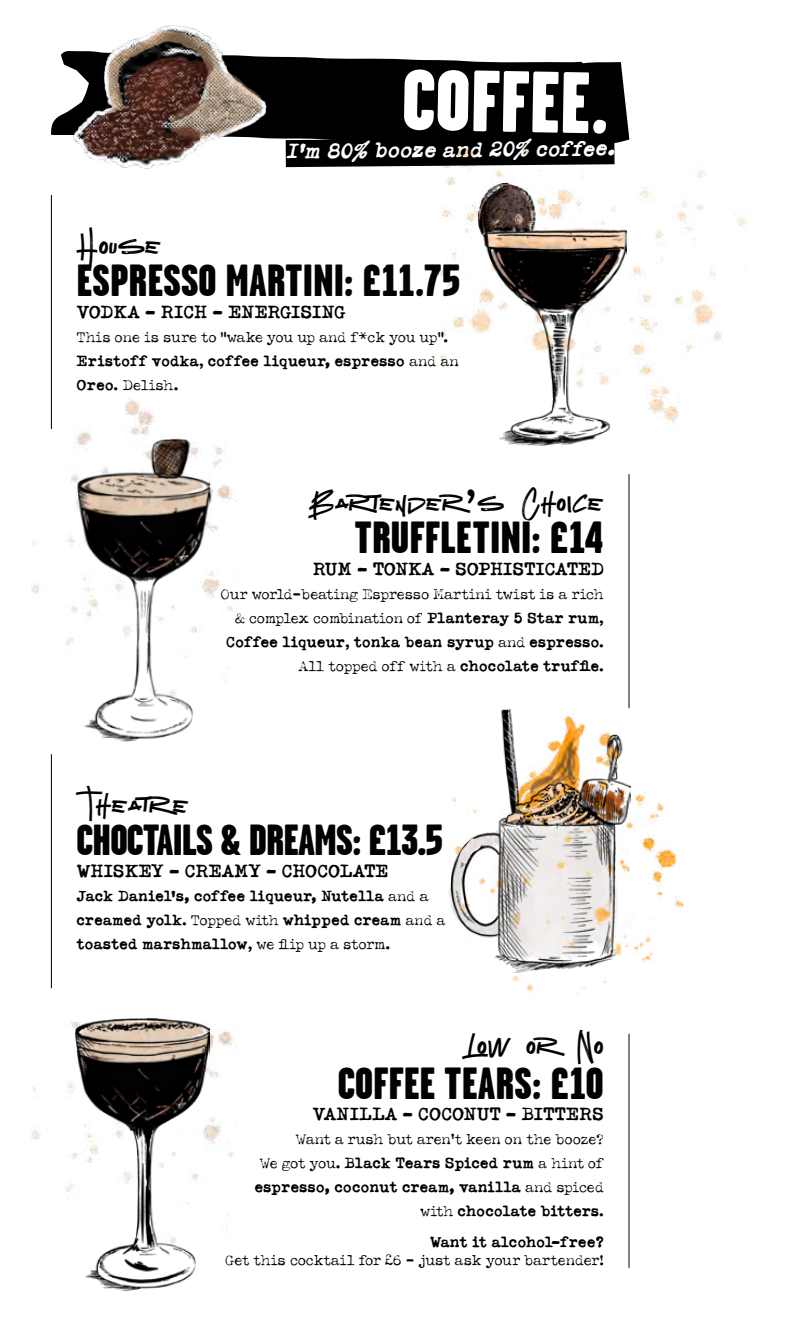
<style>
.page{position:relative;width:808px;height:1319px;background:#fff}
.page>*{position:absolute;margin:0;border:0;box-sizing:border-box;transform-origin:0 0}
.t1{font:900 86.7px "Garage Gothic";color:#fff}
.t2{font:900 45px "Garage Gothic";color:#010202}
.t3{font:900 43.5px "Garage Gothic";letter-spacing:-.02em;color:#010202}
.t4{font:33px "Network Free Version";letter-spacing:.02em;color:#000}
.t5{font:italic 700 21px "Typeka";color:#fff}
.t6{font:700 18px "Typeka";letter-spacing:-.02em;color:#010202}
.t7{font:700 15px/24px "Typeka";color:#000}
.t8{font:15px/24px "Typeka";color:#000;text-align:right}
.t9{font:15px/24px "Typeka";color:#010202}
.s1{font-weight:700}
.s2{font-family:"American Typewriter";font-weight:700}
.s3{color:#000}
.s4{font-weight:400}
.s5{font-weight:400;color:#010202}
</style>
<div class="page">
<hr style="left:629px;top:474px;width:1px;height:234px;background:#000">
<hr style="left:51px;top:754px;width:1px;height:234px;background:#000">
<hr style="left:51px;top:195px;width:1px;height:234px;background:#000">
<hr style="left:629px;top:1033px;width:1px;height:234px;background:#000">
<img style="left:117px;top:56px;width:512px;height:113px">
<img style="left:449px;top:611px;width:240px;height:385px">
<img style="left:51px;top:25px;width:223px;height:139px">
<img style="left:440px;top:136px;width:307px;height:310px">
<img style="left:31px;top:358px;width:206px;height:412px">
<img style="left:31px;top:1022px;width:206px;height:269px">
<h1 class="t1" style="left:403px;top:52px;width:208px;rotate:1deg">COFFEE.</h1>
<h3 class="t5" style="left:285px;top:139px;width:330px;rotate:-1deg">I’m 80% booze and 20% coffee.</h3>
<h3 class="t4" style="left:77px;top:224px;width:86px">House</h3>
<h2 class="t2" style="left:77px;top:255px;width:385px">ESPRESSO MARTINI: £11.75</h2>
<p class="t6" style="left:77px;top:300px;width:271px">VODKA - RICH - ENERGISING</p>
<p class="t9" style="left:77px;top:325px;width:384px">This one is sure to “wake you up and f*ck you up”.<br><span class="s1">Eristoff vodka</span>, <span class="s1">coffee liqueur, espresso</span> and an<br><span class="s1">Oreo</span>. Delish.</p>
<h3 class="t4" style="left:308px;top:481px;width:297px">Bartender<span class="s2">’</span>s Choice</h3>
<h2 class="t2" style="left:354px;top:512px;width:251px">TRUFFLETINI<span class="s3">: £14</span></h2>
<p class="t6" style="left:313px;top:556px;width:293px">RUM - TONKA - SOPHISTICATED</p>
<p class="t8" style="left:221px;top:582px;width:385px">Our world-beating Espresso Martini twist is a rich &amp; complex combination of <span class="s1">Planteray 5 Star rum</span>, <span class="s1">Coffee liqueur</span>, <span class="s1">tonka bean syrup</span> and <span class="s1">espresso</span>.<br>All topped off with a <span class="s1">chocolate truffle</span>.</p>
<h3 class="t4" style="left:77px;top:783px;width:114px">Theatre</h3>
<h3 class="t3" style="left:77px;top:816px;width:368px">CHOCTAILS &amp; DREAMS: £13.5</h3>
<p class="t6" style="left:77px;top:859px;width:313px">WHISKEY - CREAMY - CHOCOLATE</p>
<p class="t7" style="left:77px;top:883px;width:371px">Jack Daniel’s, coffee liqueur, Nutella <span class="s4">and a </span>creamed yolk<span class="s4">. Topped with</span> whipped cream <span class="s4">and a </span>toasted marshmallow<span class="s4">, we flip up a storm.</span></p>
<h3 class="t4" style="left:462px;top:1023px;width:143px">Low or No</h3>
<h2 class="t2" style="left:338px;top:1057px;width:268px">COFFEE TEARS: £10</h2>
<p class="t6" style="left:313px;top:1102px;width:293px">VANILLA - COCONUT - BITTERS</p>
<p class="t7" style="left:255px;top:1126px;width:351px;text-align:right"><span class="s4">Want a rush but aren’t keen on the booze?<br></span><span class="s5">We got you.</span> Black Tears Spiced rum <span class="s5">a hint of </span>espresso, coconut cream, vanilla <span class="s5">and spiced with</span> chocolate bitters<span class="s5">.</span></p>
<p class="t7" style="left:430px;top:1229px;width:176px">Want it alcohol-free?</p>
<p class="t8" style="left:225px;top:1248px;width:380px">Get this cocktail for £6 - just ask your bartender!</p>
</div>
